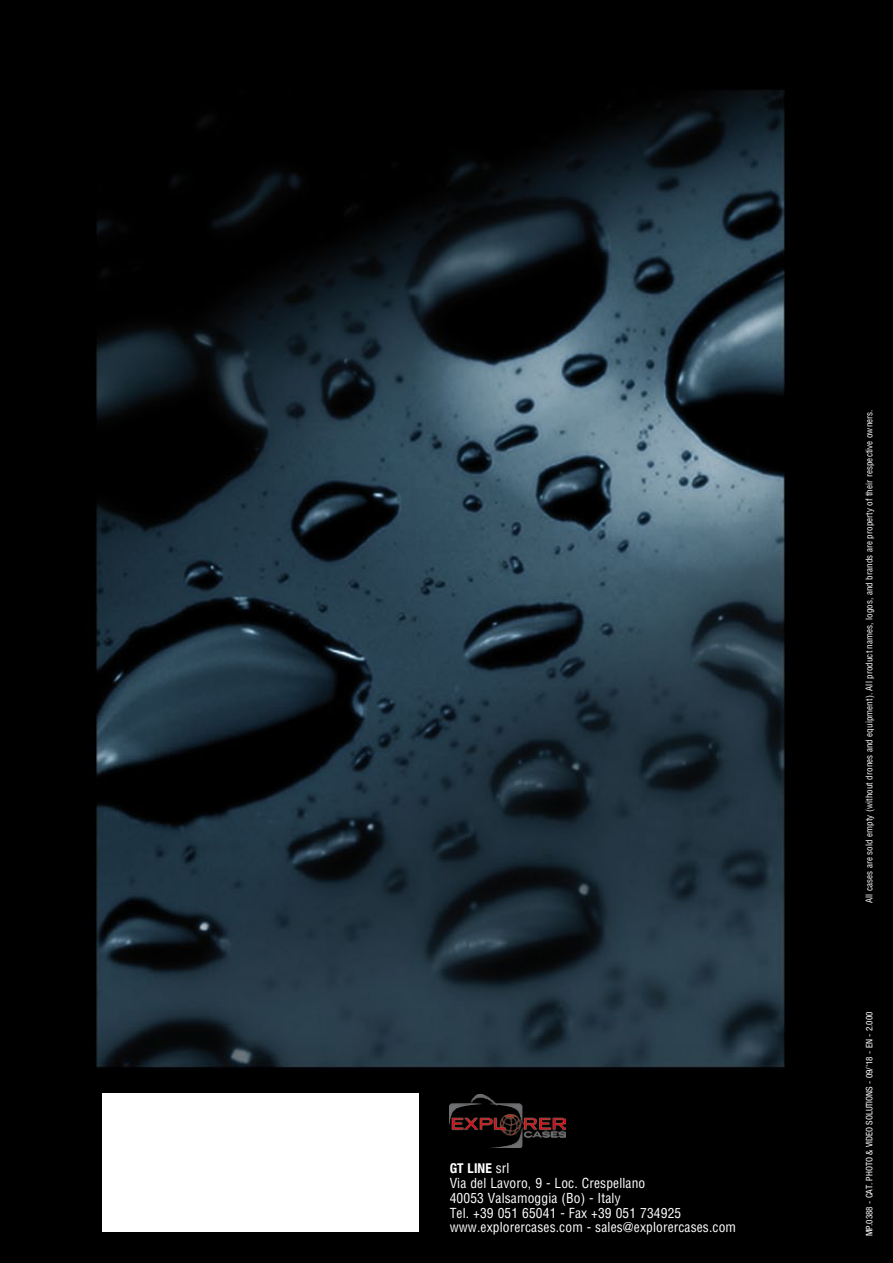
<style>
.page{position:relative;width:893px;height:1263px;background:#fff}
.page>*{position:absolute;margin:0;border:0;box-sizing:border-box;transform-origin:0 0}
.t1{font:condensed 13.5px/15px "Helvetica";letter-spacing:.01em;color:#fff}
.t2{font:700 condensed 13.5px "Helvetica Neue";letter-spacing:.01em;color:#fff}
.t3{font:condensed 9px "Helvetica";letter-spacing:.01em;color:#fff}
.t4{font:condensed 9px "Helvetica Neue";color:#fff}
.s1{font-family:"Helvetica";font-weight:400}
</style>
<div class="page">
<img style="left:0;top:0;width:893px;height:1263px">
<div style="left:102px;top:1093px;width:316px;height:139px;background:#fff"></div>
<img style="left:449px;top:1095px;width:116px;height:52px">
<p class="t2" style="left:450px;top:1157px;width:61px">GT LINE <span class="s1">srl</span></p>
<p class="t1" style="left:450px;top:1175px;width:233px">Via del Lavoro, 9 - Loc. Crespellano<br>40053 Valsamoggia (Bo) - Italy<br>Tel. +39 051 65041 - Fax +39 051 734925</p>
<p class="t1" style="left:450px;top:1219px;width:288px">www.explorercases.com - sales@explorercases.com</p>
<p class="t3" style="left:864px;top:903px;width:495px;rotate:-90deg">All cases are sold empty (without drones and equipment). All product names, logos, and brands are property of their respective owners.</p>
<p class="t4" style="left:864px;top:1236px;width:226px;rotate:-90deg">MP.0388 - CAT. PHOTO &amp; VIDEO SOLUTIONS - 09/’18 - EN - 2.000</p>
</div>
